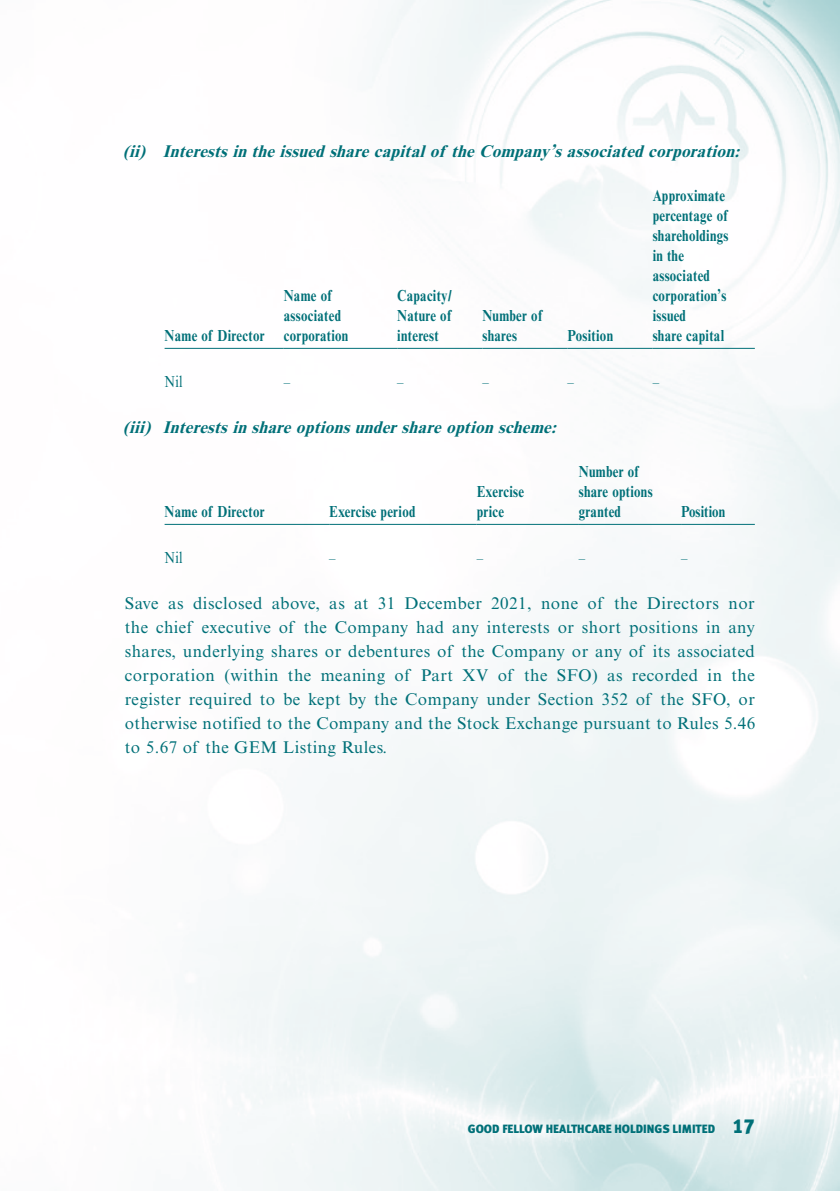
<style>
.page{position:relative;width:840px;height:1191px;background:#fff}
.page>*{position:absolute;margin:0;border:0;box-sizing:border-box;transform-origin:0 0}
.Body_Text{font:17px/24px "Times New Roman MT Std";letter-spacing:.02em;color:#007078;text-align:justify}
.Heading_4{font:italic 700 17px "Times New Roman MT Std";color:#007078}
.Body_Text-2{font:700 16px/20px "Times New Roman MT Std";letter-spacing:.025em;color:#007078;scale:.8 1}
.Body_Text-3{font:16px "Times New Roman MT Std";letter-spacing:.025em;color:#007078;scale:.8 1}
.t1{font:12px "Meta Black Lf";letter-spacing:-.005em;color:#007078}
.s1{font-size:20px}
</style>
<div class="page">
<img style="left:164px;top:0;width:675px;height:1191px">
<hr style="left:164px;top:348px;width:119px;height:1px;background:#007078">
<hr style="left:283px;top:348px;width:114px;height:1px;background:#007078">
<hr style="left:397px;top:348px;width:85px;height:1px;background:#007078">
<hr style="left:482px;top:348px;width:85px;height:1px;background:#007078">
<hr style="left:567px;top:348px;width:85px;height:1px;background:#007078">
<hr style="left:652px;top:348px;width:102px;height:1px;background:#007078">
<hr style="left:164px;top:524px;width:165px;height:1px;background:#007078">
<hr style="left:329px;top:524px;width:147px;height:1px;background:#007078">
<hr style="left:476px;top:524px;width:102px;height:1px;background:#007078">
<hr style="left:578px;top:524px;width:102px;height:1px;background:#007078">
<hr style="left:680px;top:524px;width:74px;height:1px;background:#007078">
<p class="Heading_4" style="left:123px;top:140px;width:622px">(ii) Interestsintheissuedsharecapitalof theCompany’sassociatedcorporation:</p>
<p class="Body_Text-2" style="left:164px;top:325px;width:126px">Name of Director</p>
<p class="Body_Text-2" style="left:283px;top:285px;width:61px">Name of</p>
<p class="Body_Text-2" style="left:283px;top:305px;width:73px">associated</p>
<p class="Body_Text-2" style="left:283px;top:325px;width:82px">corporation</p>
<p class="Body_Text-2" style="left:397px;top:285px;width:69px">Capacity/</p>
<p class="Body_Text-2" style="left:397px;top:305px;width:69px">Nature of interest</p>
<p class="Body_Text-2" style="left:482px;top:305px;width:76px">Number of</p>
<p class="Body_Text-2" style="left:482px;top:325px;width:45px">shares</p>
<p class="Body_Text-2" style="left:567px;top:325px;width:58px">Position</p>
<p class="Body_Text-2" style="left:652px;top:185px;width:92px">Approximate</p>
<p class="Body_Text-2" style="left:652px;top:205px;width:95px">percentage of</p>
<p class="Body_Text-2" style="left:652px;top:225px;width:96px">shareholdings</p>
<p class="Body_Text-2" style="left:652px;top:245px;width:41px">in the</p>
<p class="Body_Text-2" style="left:652px;top:265px;width:73px">associated</p>
<p class="Body_Text-2" style="left:652px;top:285px;width:93px">corporation’s</p>
<p class="Body_Text-2" style="left:652px;top:305px;width:43px">issued</p>
<p class="Body_Text-2" style="left:652px;top:325px;width:91px">share capital</p>
<p class="Body_Text-3" style="left:164px;top:372px;width:24px">Nil</p>
<p class="Body_Text-3" style="left:283px;top:372px;width:10px">–</p>
<p class="Body_Text-3" style="left:397px;top:372px;width:10px">–</p>
<p class="Body_Text-3" style="left:482px;top:372px;width:10px">–</p>
<p class="Body_Text-3" style="left:567px;top:372px;width:10px">–</p>
<p class="Body_Text-3" style="left:652px;top:372px;width:10px">–</p>
<p class="Heading_4" style="left:123px;top:416px;width:439px">(iii) Interestsinshareoptionsundershareoptionscheme:</p>
<p class="Body_Text-2" style="left:164px;top:501px;width:126px">Name of Director</p>
<p class="Body_Text-2" style="left:329px;top:501px;width:109px">Exercise period</p>
<p class="Body_Text-2" style="left:476px;top:481px;width:61px">Exercise</p>
<p class="Body_Text-2" style="left:476px;top:501px;width:36px">price</p>
<p class="Body_Text-2" style="left:578px;top:461px;width:76px">Number of</p>
<p class="Body_Text-2" style="left:578px;top:481px;width:94px">share options</p>
<p class="Body_Text-2" style="left:578px;top:501px;width:54px">granted</p>
<p class="Body_Text-2" style="left:680px;top:501px;width:57px">Position</p>
<p class="Body_Text-3" style="left:164px;top:548px;width:24px">Nil</p>
<p class="Body_Text-3" style="left:329px;top:548px;width:10px">–</p>
<p class="Body_Text-3" style="left:476px;top:548px;width:10px">–</p>
<p class="Body_Text-3" style="left:578px;top:548px;width:10px">–</p>
<p class="Body_Text-3" style="left:680px;top:548px;width:10px">–</p>
<p class="Body_Text" style="left:125px;top:591px;width:631px">Save as disclosed above, as at 31 December 2021, none of the Directors nor the chief executive of the Company had any interests or short positions in any shares, underlying shares or debentures of the Company or any of its associated corporation (within the meaning of Part XV of the SFO) as recorded in the register required to be kept by the Company under Section 352 of the SFO, or otherwise notified to the Company and the Stock Exchange pursuant to Rules 5.46 to 5.67 of the GEM Listing Rules.</p>
<p class="t1" style="left:467px;top:1121px;width:288px">GOOD FELLOW HEALTHCARE HOLDINGS LIMITED <span class="s1">17</span></p>
</div>
